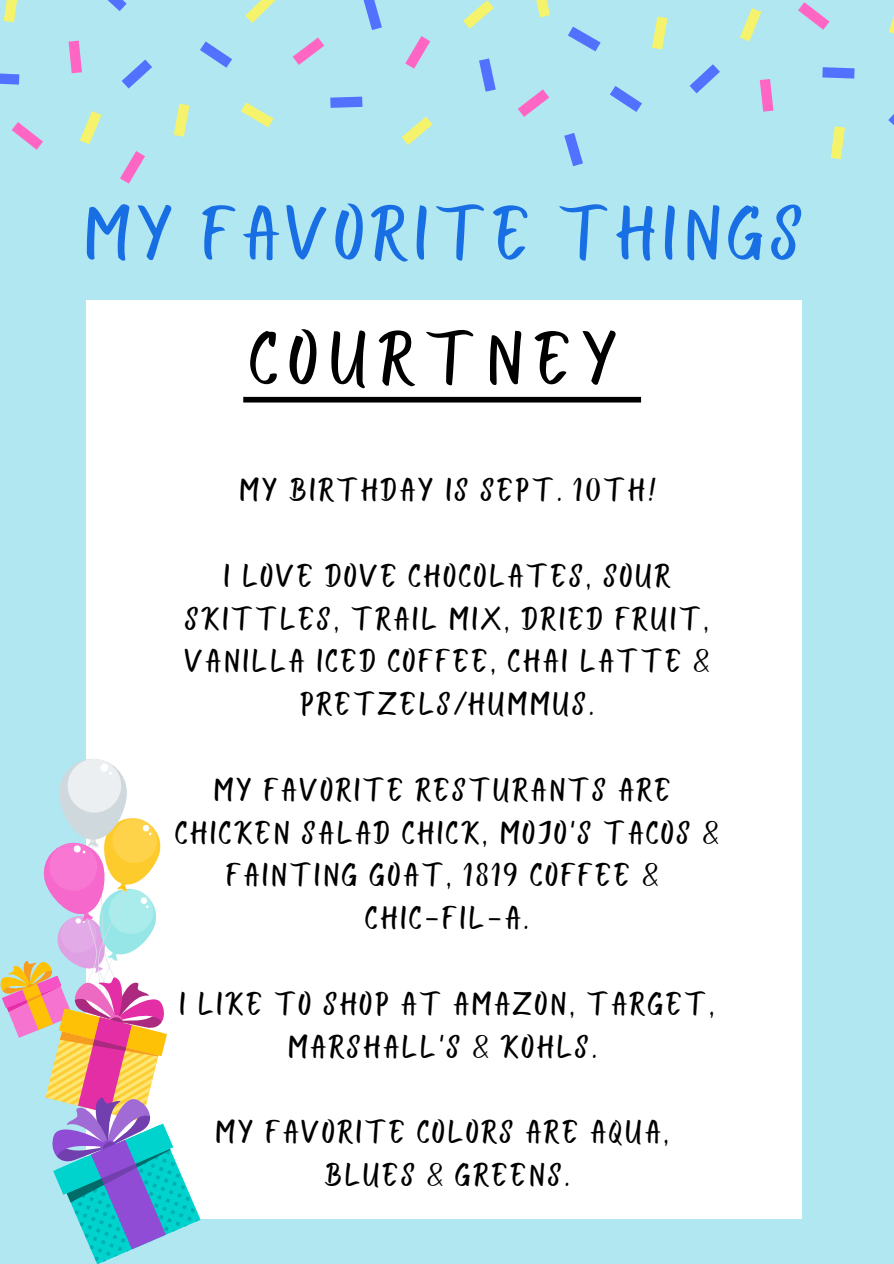
<style>
.page{position:relative;width:894px;height:1264px;background:#fff}
.page>*{position:absolute;margin:0;border:0;box-sizing:border-box;transform-origin:0 0}
.t1{font:77.7px "Bright Sunshine Cap";letter-spacing:.08em;color:#186fe4}
.t2{font:76.35px "Bright Sunshine Cap";letter-spacing:.14em;color:#000}
.t3{font:33px/42.8px "Bright Sunshine Cap";letter-spacing:.08em;color:#000;text-align:center}
</style>
<div class="page">
<div style="left:0;top:0;width:893px;height:1263px;background:#b0e7f1"></div>
<svg style="left:405px;top:36px;width:25px;height:33px"></svg>
<svg style="left:200px;top:41px;width:32px;height:27px"></svg>
<svg style="left:245px;top:0;width:30px;height:23px"></svg>
<svg style="left:69px;top:41px;width:13px;height:32px"></svg>
<svg style="left:122px;top:60px;width:30px;height:28px"></svg>
<svg style="left:174px;top:104px;width:15px;height:33px"></svg>
<svg style="left:241px;top:102px;width:32px;height:25px"></svg>
<svg style="left:80px;top:111px;width:21px;height:33px"></svg>
<svg style="left:120px;top:151px;width:25px;height:33px"></svg>
<svg style="left:330px;top:97px;width:32px;height:11px"></svg>
<svg style="left:363px;top:0;width:19px;height:30px"></svg>
<svg style="left:401px;top:117px;width:31px;height:28px"></svg>
<svg style="left:12px;top:122px;width:31px;height:28px"></svg>
<svg style="left:292px;top:37px;width:32px;height:28px"></svg>
<svg style="left:4px;top:0;width:13px;height:22px"></svg>
<svg style="left:0;top:73px;width:19px;height:12px"></svg>
<svg style="left:107px;top:0;width:20px;height:11px"></svg>
<svg style="left:479px;top:58px;width:16px;height:34px"></svg>
<svg style="left:610px;top:86px;width:32px;height:26px"></svg>
<svg style="left:536px;top:0;width:14px;height:17px"></svg>
<svg style="left:759px;top:79px;width:14px;height:33px"></svg>
<svg style="left:689px;top:64px;width:30px;height:29px"></svg>
<svg style="left:652px;top:17px;width:15px;height:33px"></svg>
<svg style="left:568px;top:27px;width:32px;height:24px"></svg>
<svg style="left:740px;top:8px;width:21px;height:33px"></svg>
<svg style="left:888px;top:19px;width:5px;height:15px"></svg>
<svg style="left:564px;top:133px;width:19px;height:33px"></svg>
<svg style="left:463px;top:0;width:31px;height:29px"></svg>
<svg style="left:798px;top:2px;width:31px;height:28px"></svg>
<svg style="left:518px;top:89px;width:31px;height:28px"></svg>
<svg style="left:830px;top:126px;width:14px;height:33px"></svg>
<svg style="left:822px;top:67px;width:32px;height:12px"></svg>
<svg style="left:888px;top:115px;width:5px;height:9px"></svg>
<div style="left:86px;top:300px;width:715px;height:918px;background:#fff"></div>
<div style="left:243px;top:397px;width:398px;height:5px;background:#000"></div>
<svg style="left:59px;top:758px;width:68px;height:81px"></svg>
<div style="left:68px;top:758px;width:53px;height:54px;background:#eceff1;border-radius:50%"></div>
<div style="left:100px;top:763px;width:8px;height:8px;background:#fff;border-radius:50%"></div>
<svg style="left:0;top:815px;width:200px;height:448px"></svg>
<p class="t1" style="left:84px;top:181px;width:720px">MY FAVORITE THINGS</p>
<p class="t2" style="left:250px;top:307px;width:369px">COURTNEY</p>
<p class="t3" style="left:239px;top:467px;width:416px">MY BIRTHDAY IS SEPT. 10TH!</p>
<p class="t3" style="left:185px;top:552px;width:526px">I LOVE DOVE CHOCOLATES, SOUR<br>SKITTLES, TRAIL MIX, DRIED FRUIT,<br>VANILLA ICED COFFEE, CHAI LATTE &amp;<br>PRETZELS/HUMMUS.</p>
<p class="t3" style="left:214px;top:766px;width:458px">MY FAVORITE RESTURANTS ARE</p>
<p class="t3" style="left:175px;top:809px;width:545px">CHICKEN SALAD CHICK, MOJO'S TACOS &amp;<br>FAINTING GOAT, 1819 COFFEE &amp;</p>
<p class="t3" style="left:365px;top:895px;width:164px">CHIC-FIL-A.</p>
<p class="t3" style="left:179px;top:980px;width:536px">I LIKE TO SHOP AT AMAZON, TARGET,<br>MARSHALL'S &amp; KOHLS.</p>
<p class="t3" style="left:215px;top:1109px;width:455px">MY FAVORITE COLORS ARE AQUA,</p>
<p class="t3" style="left:324px;top:1151px;width:246px">BLUES &amp; GREENS.</p>
</div>
